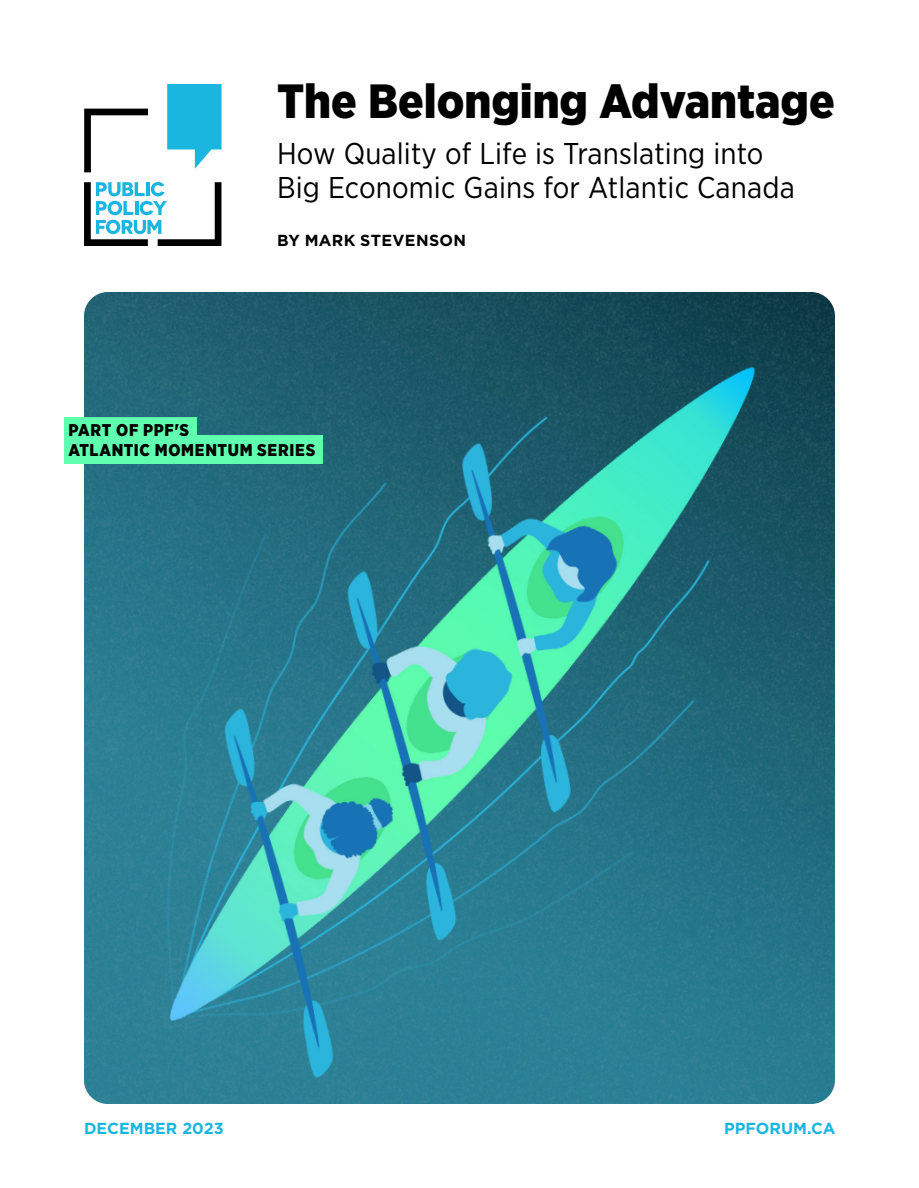
<style>
.page{position:relative;width:919px;height:1188px;background:#fff}
.page>*{position:absolute;margin:0;border:0;box-sizing:border-box;transform-origin:0 0}
.t1{font:900 48px "Gotham Narrow";color:#000}
.t2{font:30px/34px "Gotham Narrow";letter-spacing:.005em;color:#000}
.t3{font:900 17px "Gotham Narrow";letter-spacing:.04em;color:#000}
.t4{font:700 16px "Gotham";color:#1bb6e0}
.t5{font:700 16px "Gotham";letter-spacing:.02em;color:#000}
</style>
<div class="page">
<img style="left:84px;top:292px;width:751px;height:812px">
<div style="left:64px;top:435px;width:258px;height:29px;background:#5fffaf"></div>
<div style="left:64px;top:417px;width:132px;height:23px;background:#5fffaf"></div>
<svg style="left:84px;top:182px;width:137px;height:64px"></svg>
<svg style="left:167px;top:84px;width:54px;height:85px"></svg>
<svg style="left:84px;top:109px;width:64px;height:63px"></svg>
<p class="t3" style="left:68px;top:418px;width:122px">PART OF PPF'S</p>
<h1 class="t1" style="left:277px;top:69px;width:559px">The Belonging Advantage</h1>
<p class="t2" style="left:277px;top:136px;width:519px">How Quality of Life is Translating into<br>Big Economic Gains for Atlantic Canada</p>
<p class="t5" style="left:277px;top:230px;width:191px">BY MARK STEVENSON</p>
<p class="t3" style="left:68px;top:439px;width:248px">ATLANTIC MOMENTUM SERIES</p>
<p class="t4" style="left:84px;top:1118px;width:141px">DECEMBER 2023</p>
<p class="t4" style="left:724px;top:1118px;width:113px">PPFORUM.CA</p>
</div>
